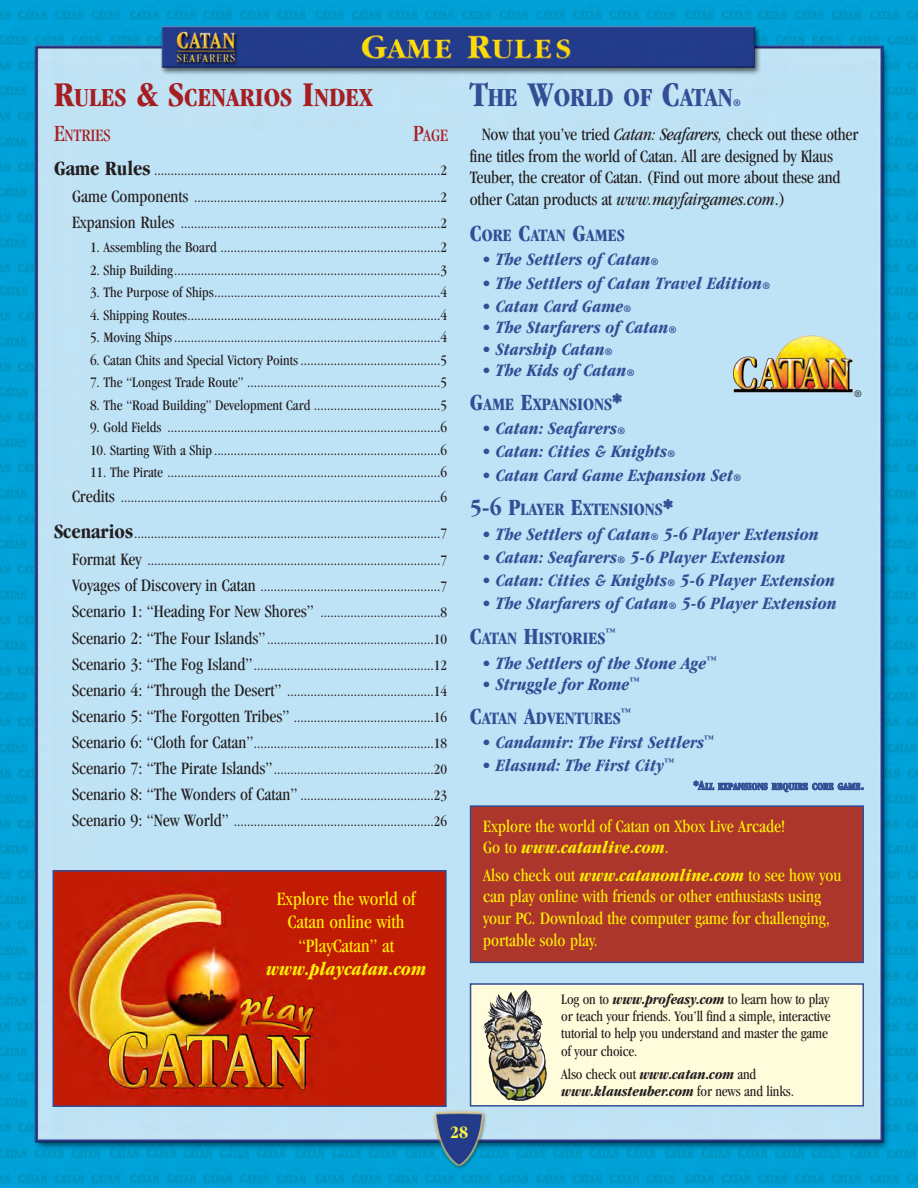
<style>
.page{position:relative;width:918px;height:1188px;background:#fff}
.page>*{position:absolute;margin:0;border:0;box-sizing:border-box;transform-origin:0 0}
.t1{font:700 condensed 27px "Garamond";color:#a61e22}
.t2{font:700 condensed 27px "Garamond";color:#344e96}
.t3{font:condensed 19.5px/23.4px "Garamond";color:#fff101;text-align:center}
.t4{font:italic 700 condensed 19.5px "Garamond";color:#fff101}
.t5{font:italic 700 condensed 18px/33.3px "Garamond";color:#344e96}
.t6{font:condensed 18px/21.6px "Garamond";color:#fff101}
.t7{font:condensed 18px/21.6px "Garamond";letter-spacing:-.01em;color:#231f20}
.t8{font:700 condensed 18px "Garamond";color:#344e96}
.t9{font:condensed 18px "Garamond";color:#a61e22}
.t10{font:700 condensed 18px "Garamond";color:#fff33c}
.t11{font:condensed 15px/26.1px "Garamond";color:#231f20;text-align:right}
.t12{font:italic 700 condensed 15px/17.2px "Garamond";letter-spacing:-.01em;color:#231f20}
.t13{font:700 condensed 10.5px "Garamond";color:#344e96}
.t14{font:condensed 10.5px "Garamond";color:#231f20}
.t15{font:700 condensed 10.2px "Garamond";letter-spacing:-.005em;color:#344e96}
.s1{font-size:36px}
.s2{font-size:24px}
.s3{font-weight:700;font-size:21px}
.s4{font-size:18px}
.s5{font-style:italic}
.s6{font-style:normal;font-size:10.5px}
.s7{font-style:normal;font-size:24px}
.s8{font-style:normal}
.s9{font-size:13.5px}
.s10{font-weight:700;font-style:italic}
.s11{font-weight:400;font-style:normal}
</style>
<div class="page">
<img style="left:0;top:0;width:918px;height:1188px">
<div style="left:471px;top:806px;width:392px;height:156px;background:#ac362c"></div>
<div style="left:470px;top:805px;width:394px;height:158px;border:2px solid #344e96"></div>
<img style="left:733px;top:356px;width:120px;height:36px">
<img style="left:55px;top:873px;width:389px;height:231px">
<div style="left:52px;top:870px;width:395px;height:237px;border:2px solid #344e96"></div>
<div style="left:471px;top:984px;width:392px;height:122px;background:#fffcdc"></div>
<div style="left:470px;top:983px;width:394px;height:124px;border:2px solid #344e96"></div>
<img style="left:525px;top:990px;width:18px;height:40px">
<h1 class="t1" style="left:54px;top:87px;width:320px"><span class="s1">R</span>ULES <span class="s1">&amp; S</span>CENARIOS <span class="s1">I</span>NDEX</h1>
<p class="t9" style="left:54px;top:128px;width:58px"><span class="s2">E</span>NTRIES</p>
<p class="t9" style="left:413px;top:128px;width:36px"><span class="s2">P</span>AGE</p>
<p class="t11" style="left:54px;top:157px;width:395px;line-height:27.8px"><span class="s3">Game Rules</span> ......................................................................................2<br><span class="s4">Game Components</span> ..........................................................................2</p>
<p class="t11" style="left:72px;top:212px;width:377px"><span class="s4">Expansion Rules</span> ..............................................................................2</p>
<p class="t11" style="left:90px;top:236px;width:359px">1. Assembling the Board ..................................................................2</p>
<p class="t11" style="left:90px;top:258px;width:359px">2. Ship Building................................................................................3</p>
<p class="t11" style="left:90px;top:281px;width:359px">3. The Purpose of Ships....................................................................4</p>
<p class="t11" style="left:90px;top:303px;width:359px">4. Shipping Routes............................................................................4</p>
<p class="t11" style="left:90px;top:326px;width:359px">5. Moving Ships ................................................................................4</p>
<p class="t11" style="left:90px;top:348px;width:359px">6. Catan Chits and Special Victory Points ..........................................5</p>
<p class="t11" style="left:90px;top:371px;width:359px">7. The “Longest Trade Route” ..........................................................5</p>
<p class="t11" style="left:90px;top:393px;width:359px">8. The “Road Building” Development Card ......................................5</p>
<p class="t11" style="left:90px;top:416px;width:359px">9. Gold Fields ..................................................................................6</p>
<p class="t11" style="left:90px;top:438px;width:359px">10. Starting With a Ship ....................................................................6</p>
<p class="t11" style="left:72px;top:461px;width:377px;line-height:24.6px">11. The Pirate ..................................................................................6<br><span class="s4">Credits</span> ................................................................................................6</p>
<p class="t11" style="left:54px;top:520px;width:395px;line-height:27.8px"><span class="s3">Scenarios</span>............................................................................................7<br><span class="s4">Format Key</span> ........................................................................................7</p>
<p class="t11" style="left:72px;top:575px;width:377px;text-align:justify"><span class="s4">Voyages of Discovery in Catan</span> ......................................................7<br><span class="s4">Scenario 1: “Heading For New Shores”</span> ....................................8<br><span class="s4">Scenario 2: “The Four Islands”</span>..................................................10<br><span class="s4">Scenario 3: “The Fog Island”</span>......................................................12<br><span class="s4">Scenario 4: “Through the Desert”</span> ............................................14<br><span class="s4">Scenario 5: “The Forgotten Tribes”</span> ..........................................16<br><span class="s4">Scenario 6: “Cloth for Catan”</span>......................................................18<br><span class="s4">Scenario 7: “The Pirate Islands”</span>................................................20<br><span class="s4">Scenario 8: “The Wonders of Catan”</span> ........................................23<br><span class="s4">Scenario 9: “New World”</span> ............................................................26</p>
<h2 class="t3" style="left:277px;top:888px;width:140px">Explore the world of<br>Catan online with “PlayCatan” at</h2>
<h2 class="t4" style="left:266px;top:961px;width:161px">www.playcatan.com</h2>
<h1 class="t2" style="left:470px;top:87px;width:265px"><span class="s1">T</span>HE <span class="s1">W</span>ORLD OF <span class="s1">C</span>ATAN</h1>
<p class="t13" style="left:733px;top:99px;width:10px">®</p>
<p class="t7" style="left:470px;top:125px;width:390px;text-indent:12px">Now that you’ve tried <span class="s5">Catan: Seafarers,</span> check out these other fine titles from the world of Catan. All are designed by Klaus Teuber, the creator of Catan. (Find out more about these and other Catan products at <span class="s5">www.mayfairgames.com</span>.)</p>
<p class="t8" style="left:470px;top:228px;width:156px"><span class="s2">C</span>ORE <span class="s2">C</span>ATAN <span class="s2">G</span>AMES</p>
<p class="t5" style="left:482px;top:245px;width:179px">• The Settlers of Catan<span class="s6">®</span></p>
<p class="t5" style="left:482px;top:268px;width:290px">• The Settlers of Catan Travel Edition<span class="s6">®</span></p>
<p class="t5" style="left:482px;top:291px;width:151px">• Catan Card Game<span class="s6">®</span></p>
<p class="t5" style="left:482px;top:312px;width:197px">• The Starfarers of Catan<span class="s6">®</span></p>
<p class="t5" style="left:482px;top:334px;width:133px">• Starship Catan<span class="s6">®</span></p>
<p class="t5" style="left:470px;top:356px;width:167px;text-indent:12px">• The Kids of Catan<span class="s6">®<br></span><span class="s7">G</span><span class="s8">AME</span> <span class="s7">E</span><span class="s8">XPANSIONS</span><span class="s7">*</span></p>
<p class="t5" style="left:482px;top:413px;width:145px">• Catan: Seafarers<span class="s6">®</span></p>
<p class="t5" style="left:482px;top:437px;width:195px">• Catan: Cities &amp; Knights<span class="s6">®</span></p>
<p class="t5" style="left:470px;top:459px;width:273px;line-height:34.8px;text-indent:12px">• Catan Card Game Expansion Set<span class="s6">®<br></span><span class="s7">5-6 P</span><span class="s8">LAYER</span> <span class="s7">E</span><span class="s8">XTENSIONS</span><span class="s7">*</span></p>
<p class="t5" style="left:482px;top:519px;width:338px">• The Settlers of Catan<span class="s6">®</span> 5-6 Player Extension</p>
<p class="t5" style="left:482px;top:542px;width:305px">• Catan: Seafarers<span class="s6">®</span> 5-6 Player Extension</p>
<p class="t5" style="left:482px;top:565px;width:355px">• Catan: Cities &amp; Knights<span class="s6">®</span> 5-6 Player Extension</p>
<p class="t5" style="left:470px;top:588px;width:368px;line-height:34.8px;text-indent:12px">• The Starfarers of Catan<span class="s6">®</span> 5-6 Player Extension<br><span class="s7">C</span><span class="s8">ATAN</span> <span class="s7">H</span><span class="s8">ISTORIES</span></p>
<p class="t14" style="left:854px;top:390px;width:10px">®</p>
<p class="t13" style="left:605px;top:628px;width:12px">™</p>
<p class="t5" style="left:482px;top:648px;width:237px">• The Settlers of the Stone Age<sup>™</sup></p>
<p class="t5" style="left:470px;top:669px;width:172px;text-indent:12px">• Struggle for Rome<sup>™<br></sup><span class="s7">C</span><span class="s8">ATAN</span> <span class="s7">A</span><span class="s8">DVENTURES</span></p>
<p class="t13" style="left:621px;top:707px;width:12px">™</p>
<p class="t5" style="left:482px;top:727px;width:234px">• Candamir: The First Settlers<sup>™</sup></p>
<p class="t5" style="left:482px;top:750px;width:194px">• Elasund: The First City<sup>™</sup></p>
<p class="t15" style="left:693px;top:782px;width:172px"><span class="s9">*A</span>LL EXPANSIONS REQUIRE CORE GAME<span class="s9">.</span></p>
<p class="t6" style="left:483px;top:816px;width:303px">Explore the world of Catan on Xbox Live Arcade!<br>Go to <span class="s10">www.catanlive.com</span>.</p>
<p class="t6" style="left:483px;top:866px;width:360px">Also check out <span class="s10">www.catanonline.com</span> to see how you can play online with friends or other enthusiasts using your PC. Download the computer game for challenging, portable solo play.</p>
<p class="t11" style="left:561px;top:991px;width:271px;line-height:17.2px;text-align:left">Log on to <span class="s10">www.profeasy.com</span> to learn how to play or teach your friends. You’ll find a simple, interactive tutorial to help you understand and master the game of your choice.</p>
<p class="t12" style="left:561px;top:1067px;width:234px"><span class="s11">Also check out</span> www.catan.com <span class="s11">and </span>www.klausteuber.com <span class="s11">for news and links.</span></p>
<p class="t10" style="left:450px;top:1125px;width:19px">28</p>
</div>
